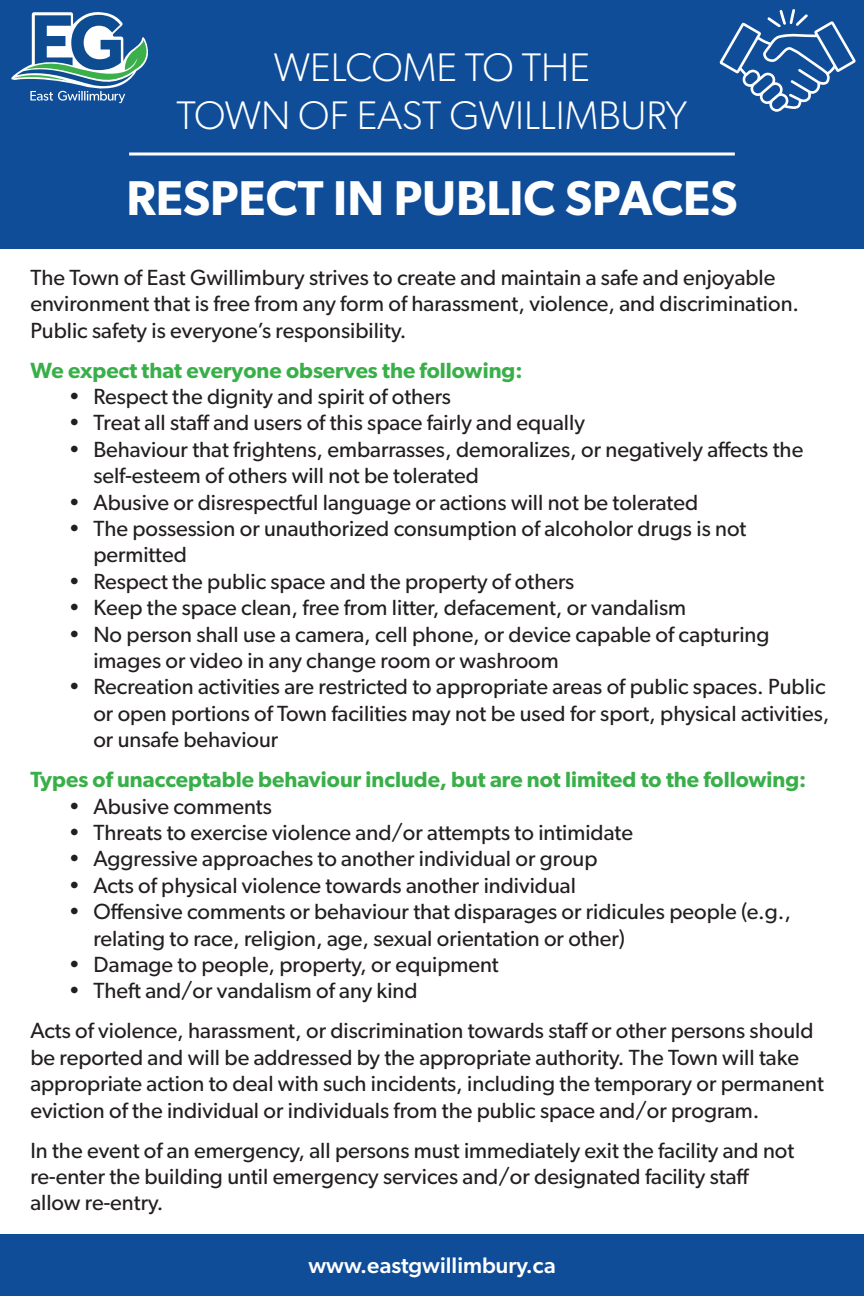
<style>
.page{position:relative;width:864px;height:1296px;background:#fff}
.page>*{position:absolute;margin:0;border:0;box-sizing:border-box;transform-origin:0 0}
.t1{font:600 49px "Gibson";color:#fff}
.t2{font:300 40px/48px "Gibson";color:#fff;text-align:center}
.t3{font:500 22.5px "Gibson";color:#fff}
.t4{font:22px/26.4px "Gibson";color:#231f20}
.t5{font:600 22px "Gibson";color:#39af49}
</style>
<div class="page">
<div style="left:0;top:0;width:864px;height:248px;background:#0f4d99"></div>
<div style="left:0;top:1235px;width:864px;height:61px;background:#0f4d99"></div>
<svg style="left:11px;top:12px;width:137px;height:91px"></svg>
<svg style="left:129px;top:152px;width:606px;height:4px;background:#c2d2e5"></svg>
<svg style="left:719px;top:9px;width:137px;height:103px"></svg>
<p class="t2" style="left:177px;top:42px;width:512px">WELCOME TO THE<br>TOWN OF EAST GWILLIMBURY</p>
<p class="t1" style="left:126px;top:169px;width:613px">RESPECT IN PUBLIC SPACES</p>
<p class="t4" style="left:30px;top:264px;width:770px">The Town of East Gwillimbury strives to create and maintain a safe and enjoyable environment that is free from any form of harassment, violence, and discrimination.<br>Public safety is everyone’s responsibility.</p>
<p class="t5" style="left:30px;top:357px;width:494px">We expect that everyone observes the following:</p>
<p class="t4" style="left:69px;top:383px;width:384px">• Respect the dignity and spirit of others</p>
<p class="t4" style="left:69px;top:409px;width:518px">• Treat all staff and users of this space fairly and equally</p>
<p class="t4" style="left:93px;top:436px;width:711px;text-indent:-25px">• Behaviour that frightens, embarrasses, demoralizes, or negatively affects the self-esteem of others will not be tolerated</p>
<p class="t4" style="left:69px;top:489px;width:631px">• Abusive or disrespectful language or actions will not be tolerated</p>
<p class="t4" style="left:93px;top:515px;width:655px;text-indent:-25px">• The possession or unauthorized consumption of alcoholor drugs is not permitted</p>
<p class="t4" style="left:69px;top:568px;width:507px">• Respect the public space and the property of others</p>
<p class="t4" style="left:69px;top:594px;width:619px">• Keep the space clean, free from litter, defacement, or vandalism</p>
<p class="t4" style="left:93px;top:621px;width:678px;text-indent:-25px">• No person shall use a camera, cell phone, or device capable of capturing images or video in any change room or washroom</p>
<p class="t4" style="left:93px;top:673px;width:738px;text-indent:-25px">• Recreation activities are restricted to appropriate areas of public spaces. Public or open portions of Town facilities may not be used for sport, physical activities, or unsafe behaviour</p>
<p class="t5" style="left:30px;top:767px;width:778px">Types of unacceptable behaviour include, but are not limited to the following:</p>
<p class="t4" style="left:69px;top:793px;width:205px">• Abusive comments</p>
<p class="t4" style="left:69px;top:819px;width:566px">• Threats to exercise violence and/or attempts to intimidate</p>
<p class="t4" style="left:69px;top:845px;width:530px">• Aggressive approaches to another individual or group</p>
<p class="t4" style="left:69px;top:872px;width:509px">• Acts of physical violence towards another individual</p>
<p class="t4" style="left:93px;top:898px;width:699px;text-indent:-25px">• Offensive comments or behaviour that disparages or ridicules people (e.g., relating to race, religion, age, sexual orientation or other)</p>
<p class="t4" style="left:69px;top:951px;width:432px">• Damage to people, property, or equipment</p>
<p class="t4" style="left:69px;top:977px;width:350px">• Theft and/or vandalism of any kind</p>
<p class="t4" style="left:30px;top:1017px;width:795px">Acts of violence, harassment, or discrimination towards staff or other persons should be reported and will be addressed by the appropriate authority. The Town will take appropriate action to deal with such incidents, including the temporary or permanent eviction of the individual or individuals from the public space and/or program.</p>
<p class="t4" style="left:30px;top:1137px;width:765px">In the event of an emergency, all persons must immediately exit the facility and not</p>
<p class="t4" style="left:30px;top:1163px;width:721px">re-enter the building until emergency services and/or designated facility staff allow re-entry.</p>
<p class="t3" style="left:308px;top:1252px;width:249px">www.eastgwillimbury.ca</p>
</div>
